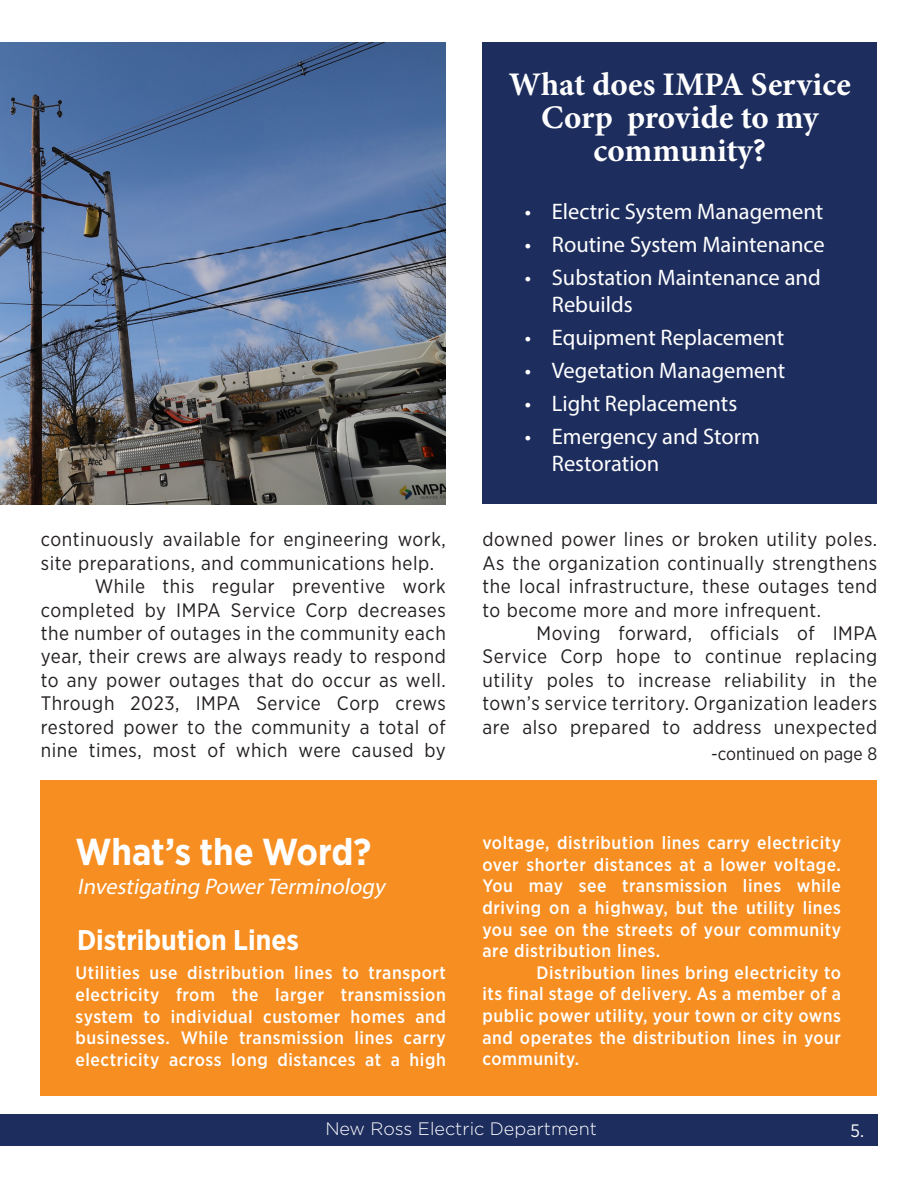
<style>
.page{position:relative;width:918px;height:1188px;background:#fff}
.page>*{position:absolute;margin:0;border:0;box-sizing:border-box;transform-origin:0 0}
.t1{font:700 37.5px "Gotham Narrow";letter-spacing:-.005em;color:#fff}
.t2{font:700 33px/33px "Minion Pro";color:#fff;text-align:center}
.t3{font:700 28.5px "Gotham Narrow";color:#fff}
.t4{font:22.5px/27px "Myriad Pro";color:#fff}
.t5{font:italic 22.5px "Myriad Pro";color:#fff}
.t6{font:19.5px/23.4px "Gotham Narrow";letter-spacing:.03em;color:#231f20;text-align:justify}
.t7{font:500 18px/21.6px "Gotham Narrow";letter-spacing:.03em;color:#fff;text-align:justify}
.t8{font:300 18px "Gotham";color:#fff}
.t9{font:18px "Gotham Narrow";color:#231f20}
.t10{font:18px "Gotham Narrow";color:#fff}
</style>
<div class="page">
<div style="left:0;top:1114px;width:877px;height:32px;background:#1d2d5e"></div>
<div style="left:41px;top:780px;width:836px;height:315px;background:#f68e21"></div>
<div style="left:483px;top:42px;width:394px;height:462px;background:#1d2d5e"></div>
<img style="left:0;top:42px;width:446px;height:462px">
<p class="t6" style="left:41px;top:527px;width:407px">continuously available for engineering work, site preparations, and communications help.</p>
<p class="t6" style="left:41px;top:574px;width:407px;text-indent:54px">While this regular preventive work completed by IMPA Service Corp decreases the number of outages in the community each year, their crews are always ready to respond to any power outages that do occur as well.<br>Through 2023, IMPA Service Corp crews restored power to the community a total of nine times, most of which were caused by</p>
<p class="t1" style="left:76px;top:828px;width:297px">What’s the Word?</p>
<p class="t5" style="left:77px;top:873px;width:314px">Investigating PowerTerminology</p>
<p class="t3" style="left:77px;top:921px;width:224px">Distribution Lines</p>
<p class="t7" style="left:76px;top:962px;width:372px">Utilities use distribution lines to transport electricity from the larger transmission system to individual customer homes and businesses. While transmission lines carry electricity across long distances at a high</p>
<p class="t2" style="left:509px;top:68px;width:343px">What does IMPA Service<br>Corp provide to my community?</p>
<p class="t4" style="left:525px;top:198px;width:300px">• Electric System Management</p>
<p class="t4" style="left:525px;top:231px;width:301px">• Routine System Maintenance</p>
<p class="t4" style="left:552px;top:264px;width:270px;text-indent:-27px">• Substation Maintenance and<br>Rebuilds</p>
<p class="t4" style="left:525px;top:324px;width:261px">• Equipment Replacement</p>
<p class="t4" style="left:525px;top:357px;width:262px">• Vegetation Management</p>
<p class="t4" style="left:525px;top:390px;width:214px">• Light Replacements</p>
<p class="t4" style="left:552px;top:423px;width:210px;text-indent:-27px">• Emergency and Storm<br>Restoration</p>
<p class="t6" style="left:483px;top:527px;width:396px">downed power lines or broken utility poles.<br>As the organization continually strengthens the local infrastructure, these outages tend to become more and more infrequent.</p>
<p class="t6" style="left:483px;top:621px;width:396px;text-indent:54px">Moving forward, officials of IMPA Service Corp hope to continue replacing utility poles to increase reliability in the town’s service territory. Organization leaders are also prepared to address unexpected</p>
<p class="t9" style="left:711px;top:742px;width:168px">-continued on page 8</p>
<p class="t7" style="left:483px;top:832px;width:360px">voltage, distribution lines carry electricity over shorter distances at a lower voltage.<br>You may see transmission lines while driving on a highway, but the utility lines you see on the streets of your community are distribution lines.</p>
<p class="t7" style="left:483px;top:961px;width:360px;text-indent:54px">Distribution lines bring electricity to its final stage of delivery. As a member of a public power utility, your town or city owns and operates the distribution lines in your community.</p>
<p class="t8" style="left:325px;top:1117px;width:273px">New Ross Electric Department</p>
<p class="t10" style="left:851px;top:1119px;width:15px">5.</p>
</div>
